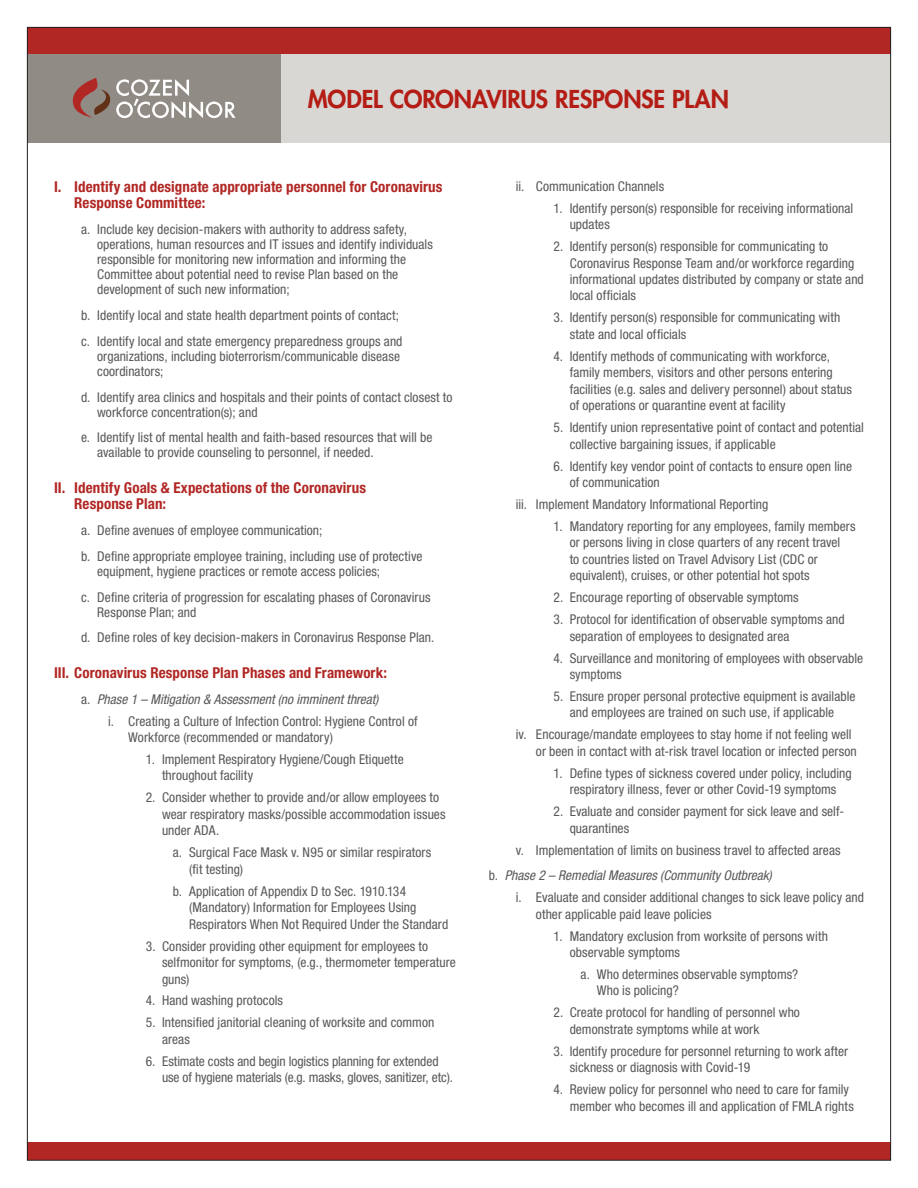
<style>
.page{position:relative;width:918px;height:1188px;background:#fff}
.page>*{position:absolute;margin:0;border:0;box-sizing:border-box;transform-origin:0 0}
.t1{font:800 24px "Futura Std";letter-spacing:-.01em;color:#b41d15}
.t2{font:700 condensed 15px/16.5px "Helvetica Neue LT Std";letter-spacing:.005em;color:#b12724}
.t3{font:condensed 13.5px/16.5px "Helvetica Neue LT Std";letter-spacing:.005em;color:#57585a}
.s1{font-style:italic}
</style>
<div class="page">
<div style="left:281px;top:52px;width:610px;height:91px;background:#d8d7d4"></div>
<div style="left:28px;top:53px;width:253px;height:90px;background:#908b85"></div>
<div style="left:27px;top:27px;width:864px;height:27px;background:#b12724"></div>
<div style="left:27px;top:1143px;width:864px;height:17px;background:#b12724"></div>
<svg style="left:72px;top:78px;width:164px;height:40px"></svg>
<h1 class="t1" style="left:308px;top:84px;width:423px">MODEL CORONAVIRUS RESPONSE PLAN</h1>
<p class="t2" style="left:74px;top:178px;width:370px;text-indent:-20px">I. Identify and designate appropriate personnel for Coronavirus<br>Response Committee:</p>
<p class="t3" style="left:97px;top:222px;width:337px;line-height:15px;text-indent:-16px">a. Include key decision-makers with authority to address safety, operations, human resources and IT issues and identify individuals responsible for monitoring new information and informing the Committee about potential need to revise Plan based on the development of such new information;</p>
<p class="t3" style="left:81px;top:302px;width:323px;line-height:25.8px">b. Identify local and state health department points of contact; c. Identify local and state emergency preparedness groups and</p>
<p class="t3" style="left:97px;top:348px;width:304px;line-height:15px">organizations, including bioterrorism/communicable disease coordinators;</p>
<p class="t3" style="left:97px;top:389px;width:357px;line-height:15px;text-indent:-16px">d. Identify area clinics and hospitals and their points of contact closest to workforce concentration(s); and</p>
<p class="t3" style="left:97px;top:430px;width:337px;line-height:15px;text-indent:-16px">e. Identify list of mental health and faith-based resources that will be available to provide counseling to personnel, if needed.</p>
<p class="t2" style="left:74px;top:479px;width:293px;text-indent:-20px">II. Identify Goals &amp; Expectations of the Coronavirus<br>Response Plan:</p>
<p class="t3" style="left:81px;top:517px;width:343px;line-height:25.8px">a. Define avenues of employee communication;<br>b. Define appropriate employee training, including use of protective</p>
<p class="t3" style="left:81px;top:558px;width:351px;line-height:25.8px;text-indent:16px">equipment, hygiene practices or remote access policies;<br>c. Define criteria of progression for escalating phases of Coronavirus</p>
<p class="t3" style="left:81px;top:599px;width:355px;line-height:25.8px;text-indent:16px">Response Plan; and<br>d. Define roles of key decision-makers in Coronavirus Response Plan.</p>
<p class="t2" style="left:54px;top:664px;width:335px">III. Coronavirus Response Plan Phases and Framework:</p>
<p class="t3" style="left:108px;top:688px;width:311px;line-height:21.9px;text-indent:-27px">a. <span class="s1">Phase 1 – Mitigation &amp; Assessment (no imminent threat)<br></span>i. Creating a Culture of Infection Control: Hygiene Control of</p>
<p class="t3" style="left:128px;top:729px;width:206px">Workforce (recommended or mandatory)</p>
<p class="t3" style="left:162px;top:751px;width:243px;text-indent:-16px">1. Implement Respiratory Hygiene/Cough Etiquette throughout facility</p>
<p class="t3" style="left:162px;top:789px;width:285px;text-indent:-16px">2. Consider whether to provide and/or allow employees to wear respiratory masks/possible accommodation issues under ADA.</p>
<p class="t3" style="left:189px;top:844px;width:244px;text-indent:-16px">a. Surgical Face Mask v. N95 or similar respirators (fit testing)</p>
<p class="t3" style="left:189px;top:883px;width:261px;text-indent:-16px">b. Application of Appendix D to Sec. 1910.134 (Mandatory) Information for Employees Using<br>Respirators When Not Required Under the Standard</p>
<p class="t3" style="left:162px;top:937px;width:295px;text-indent:-16px">3. Consider providing other equipment for employees to selfmonitor for symptoms, (e.g., thermometer temperature guns)</p>
<p class="t3" style="left:146px;top:992px;width:139px">4. Hand washing protocols</p>
<p class="t3" style="left:162px;top:1014px;width:274px;text-indent:-16px">5. Intensified janitorial cleaning of worksite and common areas</p>
<p class="t3" style="left:162px;top:1053px;width:293px;text-indent:-16px">6. Estimate costs and begin logistics planning for extended use of hygiene materials (e.g. masks, gloves, sanitizer, etc).</p>
<p class="t3" style="left:516px;top:178px;width:150px">ii. Communication Channels</p>
<p class="t3" style="left:570px;top:200px;width:285px;text-indent:-16px">1. Identify person(s) responsible for receiving informational updates</p>
<p class="t3" style="left:570px;top:238px;width:296px;text-indent:-16px">2. Identify person(s) responsible for communicating to Coronavirus Response Team and/or workforce regarding informational updates distributed by company or state and local officials</p>
<p class="t3" style="left:570px;top:309px;width:272px;text-indent:-16px">3. Identify person(s) responsible for communicating with state and local officials</p>
<p class="t3" style="left:570px;top:348px;width:284px;text-indent:-16px">4. Identify methods of communicating with workforce, family members, visitors and other persons entering facilities (e.g. sales and delivery personnel) about status of operations or quarantine event at facility</p>
<p class="t3" style="left:570px;top:419px;width:296px;text-indent:-16px">5. Identify union representative point of contact and potential collective bargaining issues, if applicable</p>
<p class="t3" style="left:570px;top:457px;width:284px;text-indent:-16px">6. Identify key vendor point of contacts to ensure open line of communication</p>
<p class="t3" style="left:516px;top:496px;width:254px">iii. Implement Mandatory Informational Reporting</p>
<p class="t3" style="left:570px;top:518px;width:287px;text-indent:-16px">1. Mandatory reporting for any employees, family members or persons living in close quarters of any recent travel<br>to countries listed on Travel Advisory List (CDC or equivalent), cruises, or other potential hot spots</p>
<p class="t3" style="left:554px;top:589px;width:247px">2. Encourage reporting of observable symptoms</p>
<p class="t3" style="left:570px;top:611px;width:277px;text-indent:-16px">3. Protocol for identification of observable symptoms and separation of employees to designated area</p>
<p class="t3" style="left:570px;top:649px;width:295px;text-indent:-16px">4. Surveillance and monitoring of employees with observable symptoms</p>
<p class="t3" style="left:554px;top:688px;width:303px;text-align:center">5. Ensure proper personal protective equipment is available and employees are trained on such use, if applicable</p>
<p class="t3" style="left:536px;top:726px;width:322px;text-indent:-20px">iv. Encourage/mandate employees to stay home if not feeling well or been in contact with at-risk travel location or infected person</p>
<p class="t3" style="left:554px;top:765px;width:300px;text-align:center">1. Define types of sickness covered under policy, including respiratory illness, fever or other Covid-19 symptoms</p>
<p class="t3" style="left:570px;top:803px;width:276px;text-indent:-16px">2. Evaluate and consider payment for sick leave and self&shy;quarantines</p>
<p class="t3" style="left:489px;top:837px;width:354px;line-height:25.8px;text-indent:27px">v. Implementation of limits on business travel to affected areas b. <span class="s1">Phase 2 – Remedial Measures (Community Outbreak)</span></p>
<p class="t3" style="left:536px;top:889px;width:330px;text-indent:-20px">i. Evaluate and consider additional changes to sick leave policy and other applicable paid leave policies</p>
<p class="t3" style="left:570px;top:927px;width:260px;text-indent:-16px">1. Mandatory exclusion from worksite of persons with observable symptoms</p>
<p class="t3" style="left:597px;top:966px;width:203px;text-indent:-16px">a. Who determines observable symptoms?<br>Who is policing?</p>
<p class="t3" style="left:570px;top:1004px;width:232px;text-indent:-16px">2. Create protocol for handling of personnel who demonstrate symptoms while at work</p>
<p class="t3" style="left:570px;top:1043px;width:280px;text-indent:-16px">3. Identify procedure for personnel returning to work after sickness or diagnosis with Covid-19</p>
<p class="t3" style="left:570px;top:1081px;width:286px;text-indent:-16px">4. Review policy for personnel who need to care for family member who becomes ill and application of FMLA rights</p>
</div>
